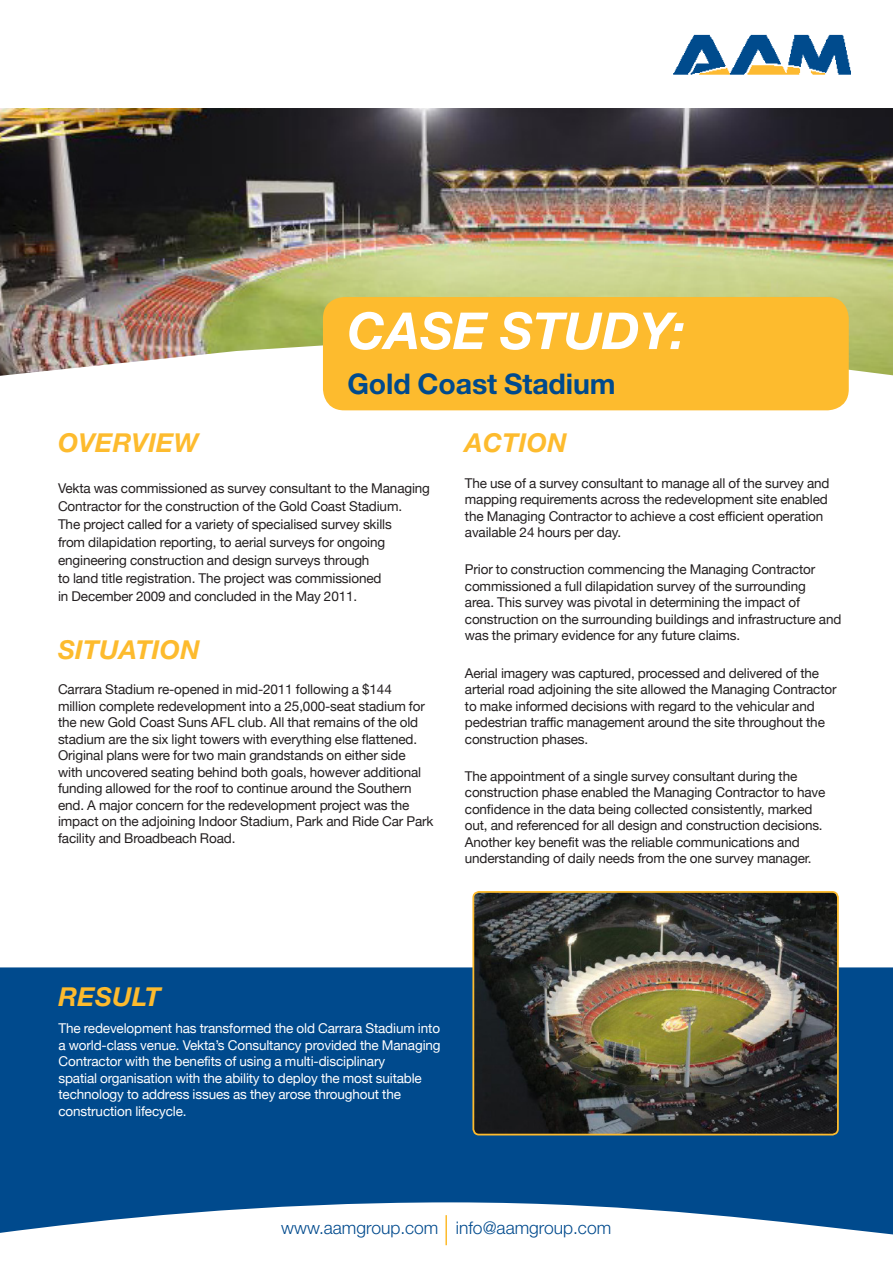
<style>
.page{position:relative;width:893px;height:1263px;background:#fff}
.page>*{position:absolute;margin:0;border:0;box-sizing:border-box;transform-origin:0 0}
.t1{font:italic 700 51px "Helvetica Neue";color:#fff}
.t2{font:700 28.5px "Helvetica Neue";letter-spacing:-.005em;color:#004a8d}
.Copy{font:italic 700 26.1px "Helvetica Neue";letter-spacing:.01em;color:#fdbb2e}
.Sub_Heading{font:italic 700 26.1px "Helvetica Neue";letter-spacing:.01em;color:#fdbb2e}
.t3{font:300 17.4px "Helvetica Neue";color:#004a8d}
.Copy-2{font:13.5px/16.5px "Helvetica Neue";letter-spacing:-.01em;color:#231f20}
.Copy-3{font:13.5px/16.5px "Helvetica Neue";letter-spacing:-.01em;color:#fff}
</style>
<div class="page">
<img style="left:0;top:108px;width:893px;height:268px">
<div style="left:0;top:967px;width:893px;height:235px;background:#004a8d"></div>
<svg style="left:0;top:1202px;width:893px;height:44px"></svg>
<hr style="left:445px;top:1215px;width:2px;height:30px;background:#fdbb2e">
<img style="left:673px;top:34px;width:178px;height:41px">
<div style="left:323px;top:297px;width:526px;height:113px;background:#fdbb2e;border-radius:21px"></div>
<img style="left:473px;top:894px;width:365px;height:240px">
<div style="left:472px;top:891px;width:367px;height:244px;border:2px solid #fdbb2e;border-radius:6px"></div>
<p class="t1" style="left:347px;top:299px;width:339px">CASE STUDY:</p>
<p class="t2" style="left:347px;top:366px;width:270px">Gold Coast Stadium</p>
<p class="Sub_Heading" style="left:58px;top:427px;width:142px">OVERVIEW</p>
<p class="Copy-2" style="left:58px;top:479px;width:373px;line-height:18px">Vekta was commissioned as survey consultant to the Managing Contractor for the construction of the Gold Coast Stadium.<br>The project called for a variety of specialised survey skills<br>from dilapidation reporting, to aerial surveys for ongoing engineering construction and design surveys through<br>to land title registration. The project was commissioned<br>in December 2009 and concluded in the May 2011.</p>
<p class="Copy" style="left:58px;top:634px;width:143px">SITUATION</p>
<p class="Copy-2" style="left:58px;top:681px;width:377px">Carrara Stadium re-opened in mid-2011 following a $144<br>million complete redevelopment into a 25,000-seat stadium for the new Gold Coast Suns AFL club. All that remains of the old stadium are the six light towers with everything else flattened.<br>Original plans were for two main grandstands on either side<br>with uncovered seating behind both goals, however additional funding allowed for the roof to continue around the Southern end. A major concern for the redevelopment project was the impact on the adjoining Indoor Stadium, Park and Ride Car Park facility and Broadbeach Road.</p>
<p class="Copy" style="left:465px;top:427px;width:103px">ACTION</p>
<p class="Copy-2" style="left:465px;top:474px;width:366px">The use of a survey consultant to manage all of the survey and mapping requirements across the redevelopment site enabled the Managing Contractor to achieve a cost efficient operation available 24 hours per day.</p>
<p class="Copy-2" style="left:465px;top:561px;width:378px">Prior to construction commencing the Managing Contractor commissioned a full dilapidation survey of the surrounding<br>area. This survey was pivotal in determining the impact of construction on the surrounding buildings and infrastructure and was the primary evidence for any future claims.</p>
<p class="Copy-2" style="left:465px;top:664px;width:373px">Aerial imagery was captured, processed and delivered of the arterial road adjoining the site allowed the Managing Contractor to make informed decisions with regard to the vehicular and pedestrian traffic management around the site throughout the construction phases.</p>
<p class="Copy-2" style="left:465px;top:768px;width:362px">The appointment of a single survey consultant during the construction phase enabled the Managing Contractor to have confidence in the data being collected consistently, marked out, and referenced for all design and construction decisions.<br>Another key benefit was the reliable communications and understanding of daily needs from the one survey manager.</p>
<p class="Sub_Heading" style="left:58px;top:980px;width:104px">RESULT</p>
<p class="Copy-3" style="left:58px;top:1020px;width:384px">The redevelopment has transformed the old Carrara Stadium into a world-class venue. Vekta’s Consultancy provided the Managing Contractor with the benefits of using a multi-disciplinary<br>spatial organisation with the ability to deploy the most suitable technology to address issues as they arose throughout the construction lifecycle.</p>
<p class="t3" style="left:281px;top:1217px;width:331px">www.aamgroup.com info@aamgroup.com</p>
</div>
